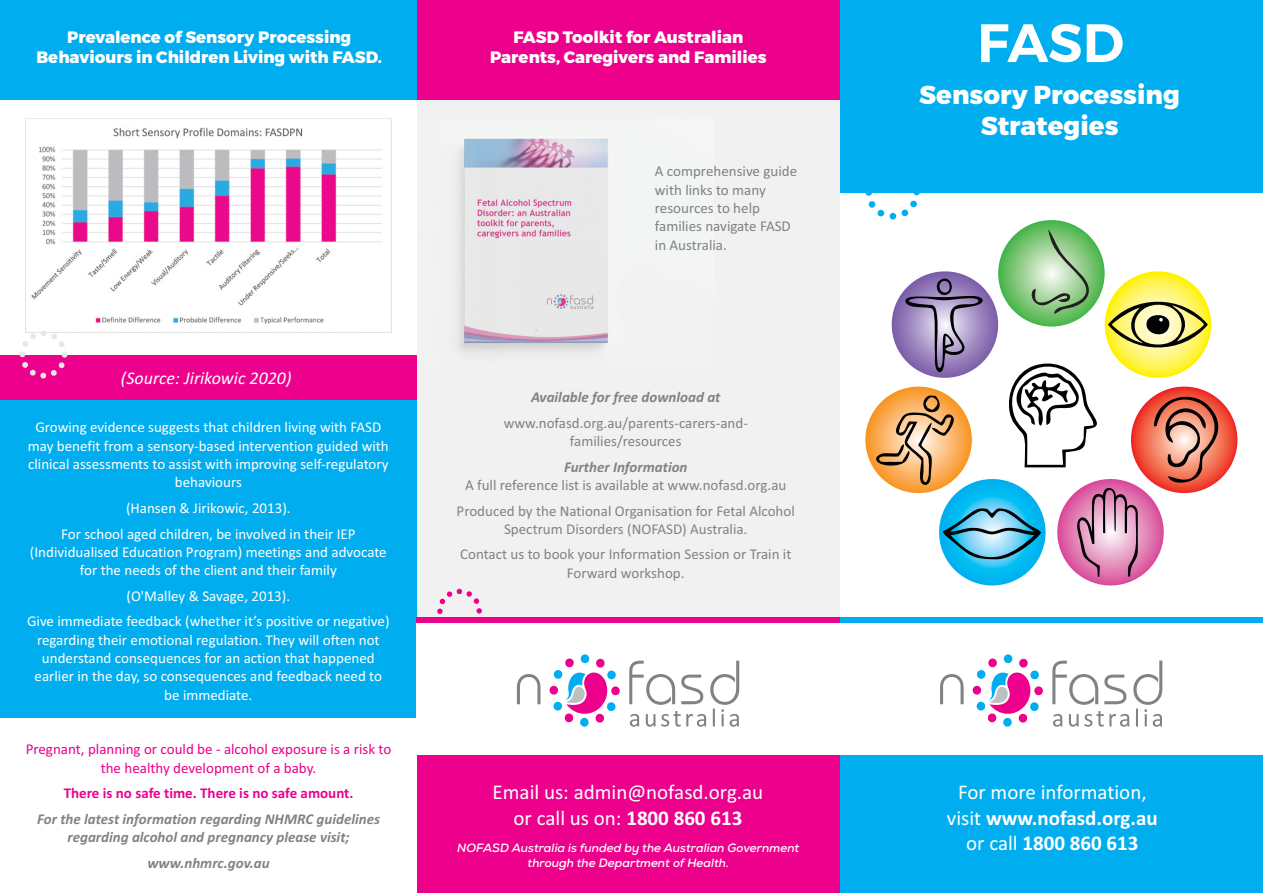
<style>
.page{position:relative;width:1263px;height:893px;background:#fff}
.page>*{position:absolute;margin:0;border:0;box-sizing:border-box;transform-origin:0 0}
.t1{font:600 54px "Montserrat";color:#fff}
.t2{font:800 25.95px/31.7px "Montserrat";color:#fff;text-align:center}
.t3{font:21px/25.7px "Calibri";color:#fff;text-align:center}
.t4{font:italic 18px "Calibri";color:#fff}
.t5{font:800 16.5px/20.1px "Montserrat";color:#fff;text-align:center}
.t6{font:15px/18.3px "Calibri";color:#fff;text-align:center}
.t7{font:15px/18.3px "Calibri";color:#808285;text-align:center}
.t8{font:italic 700 15px/18.3px "Calibri";color:#808285;text-align:center}
.t9{font:15px/18.3px "Calibri";color:#ec008c;text-align:center}
.t10{font:700 15px "Calibri";color:#ec008c}
.t11{font:italic 700 12px/15.5px "Nexa";color:#fff;text-align:center}
.s1{font-weight:700}
</style>
<div class="page">
<div style="left:417px;top:65px;width:423px;height:558px;background:#f2f1f1"></div>
<svg style="left:437px;top:589px;width:45px;height:25px"></svg>
<div style="left:0;top:355px;width:417px;height:538px;background:#00aeef"></div>
<img style="left:458px;top:138px;width:150px;height:215px">
<div style="left:840px;top:0;width:423px;height:193px;background:#00aeef"></div>
<div style="left:838px;top:617px;width:425px;height:276px;background:#00aeef"></div>
<div style="left:840px;top:623px;width:423px;height:131px;background:#fff"></div>
<div style="left:1004px;top:654px;width:8px;height:9px;background:#00aeef;border-radius:50%"></div>
<svg style="left:940px;top:658px;width:222px;height:69px"></svg>
<div style="left:412px;top:0;width:428px;height:100px;background:#ec008c"></div>
<div style="left:417px;top:617px;width:423px;height:276px;background:#ec008c"></div>
<div style="left:417px;top:623px;width:423px;height:131px;background:#fff"></div>
<div style="left:581px;top:654px;width:8px;height:9px;background:#00aeef;border-radius:50%"></div>
<svg style="left:517px;top:658px;width:222px;height:69px"></svg>
<div style="left:0;top:0;width:417px;height:100px;background:#00aeef"></div>
<div style="left:0;top:355px;width:417px;height:44px;background:#ec008c"></div>
<div style="left:0;top:719px;width:417px;height:174px;background:#fff"></div>
<svg style="left:998px;top:220px;width:107px;height:107px"></svg>
<svg style="left:865px;top:230px;width:373px;height:356px"></svg>
<img style="left:31px;top:127px;width:351px;height:197px">
<div style="left:913px;top:189px;width:7px;height:6px;background:#00aeef;border-radius:50%"></div>
<svg style="left:901px;top:200px;width:16px;height:17px"></svg>
<div style="left:889px;top:213px;width:7px;height:7px;background:#00aeef;border-radius:50%"></div>
<svg style="left:868px;top:201px;width:17px;height:16px"></svg>
<div style="left:865px;top:189px;width:7px;height:7px;background:#00aeef;border-radius:50%"></div>
<svg style="left:20px;top:331px;width:47px;height:47px"></svg>
<p class="t5" style="left:36px;top:27px;width:347px">Prevalence of Sensory Processing<br>Behaviours in Children Living with FASD.</p>
<p class="t4" style="left:121px;top:370px;width:172px">(Source: Jirikowic 2020)</p>
<p class="t6" style="left:28px;top:419px;width:362px">Growing evidence suggests that children living with FASD may benefit from a sensory-based intervention guided with clinical assessments to assist with improving self-regulatory behaviours</p>
<p class="t6" style="left:61px;top:496px;width:296px;line-height:25.7px">(Hansen &amp; Jirikowic, 2013).<br>For school aged children, be involved in their IEP</p>
<p class="t6" style="left:30px;top:544px;width:358px">(Individualised Education Program) meetings and advocate for the needs of the client and their family</p>
<p class="t6" style="left:27px;top:584px;width:364px;line-height:25.7px">(O'Malley &amp; Savage, 2013).<br>Give immediate feedback (whether it’s positive or negative)</p>
<p class="t6" style="left:35px;top:632px;width:349px">regarding their emotional regulation. They will often not understand consequences for an action that happened earlier in the day, so consequences and feedback need to be immediate.</p>
<p class="t9" style="left:26px;top:741px;width:367px">Pregnant, planning or could be - alcohol exposure is a risk to the healthy development of a baby.</p>
<p class="t10" style="left:64px;top:787px;width:291px">There is no safe time. There is no safe amount.</p>
<p class="t8" style="left:37px;top:811px;width:344px">For the latest information regarding NHMRC guidelines regarding alcohol and pregnancy please visit;</p>
<p class="t8" style="left:147px;top:855px;width:124px">www.nhmrc.gov.au</p>
<p class="t5" style="left:490px;top:27px;width:278px">FASD Toolkit for Australian<br>Parents, Caregivers and Families</p>
<p class="t7" style="left:655px;top:164px;width:144px;text-align:left">A comprehensive guide with links to many resources to help families navigate FASD in Australia.</p>
<p class="t8" style="left:531px;top:389px;width:191px">Available for free download at</p>
<p class="t7" style="left:504px;top:415px;width:246px">www.nofasd.org.au/parents-carers-and&shy;families/resources</p>
<p class="t8" style="left:564px;top:459px;width:125px">Further Information</p>
<p class="t7" style="left:457px;top:473px;width:340px;line-height:25.7px">A full reference list is available at www.nofasd.org.au<br>Produced by the National Organisation for Fetal Alcohol</p>
<p class="t7" style="left:460px;top:517px;width:333px;line-height:25.7px">Spectrum Disorders (NOFASD) Australia.<br>Contact us to book your Information Session or Train it</p>
<p class="t7" style="left:567px;top:565px;width:119px">Forward workshop.</p>
<h3 class="t3" style="left:493px;top:781px;width:272px">Email us: admin@nofasd.org.au or call us on: <span class="s1">1800 860 613</span></h3>
<p class="t11" style="left:457px;top:841px;width:344px">NOFASD Australia is funded by the Australian Government through the Department of Health.</p>
<h1 class="t1" style="left:977px;top:10px;width:149px">FASD</h1>
<h2 class="t2" style="left:919px;top:78px;width:262px">Sensory Processing<br>Strategies</h2>
<h3 class="t3" style="left:947px;top:781px;width:212px">For more information, visit <span class="s1">www.nofasd.org.au </span>or call <span class="s1">1800 860 613</span></h3>
</div>
